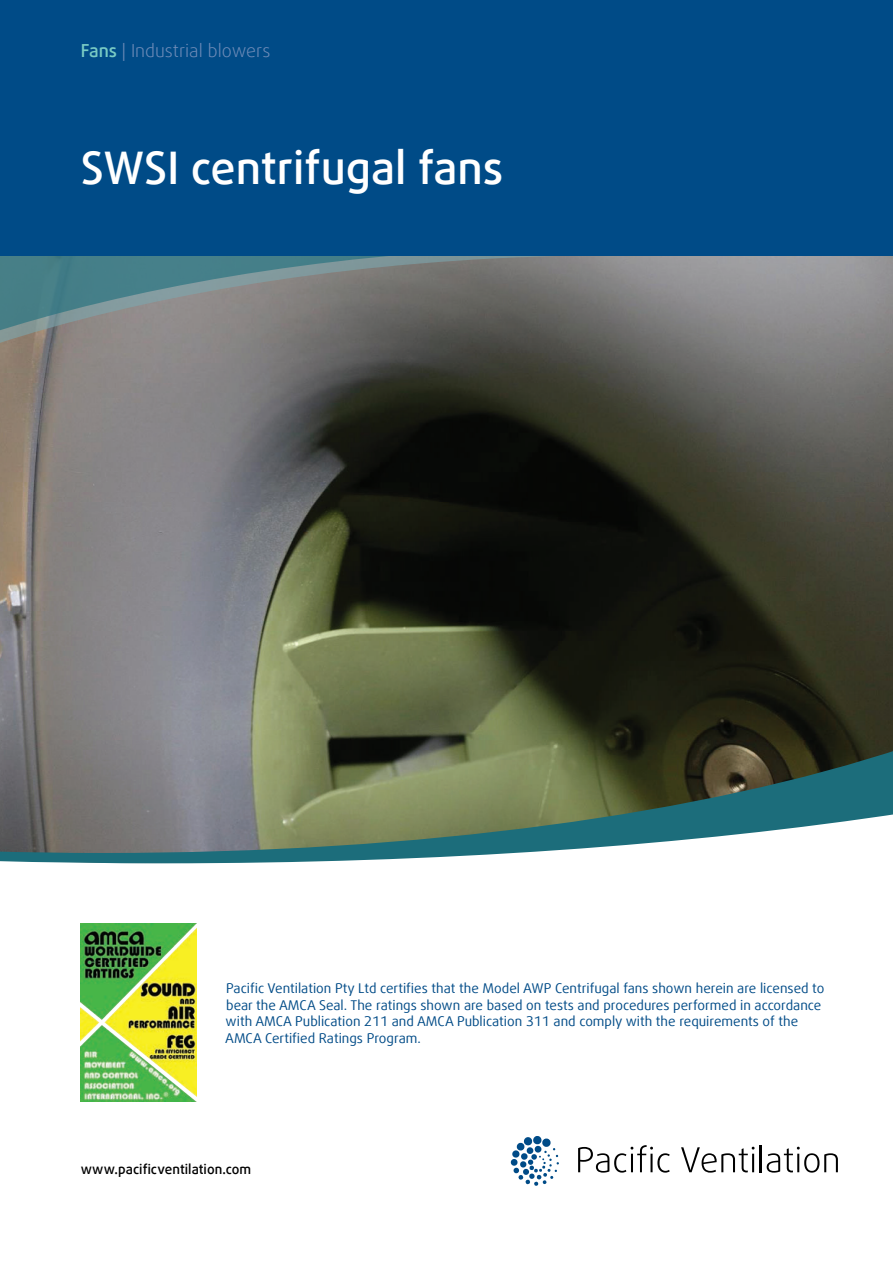
<style>
.page{position:relative;width:893px;height:1263px;background:#fff}
.page>*{position:absolute;margin:0;border:0;box-sizing:border-box;transform-origin:0 0}
.t1{font:500 45px "Daxline Offc Pro";color:#fff}
.t2{font:300 18px "Daxline Offc Pro";color:#6f8cb8}
.t3{font:13.5px/16.5px "Daxline Offc Pro";color:#004b87}
.t4{font:500 13.5px "Daxline Offc Pro";letter-spacing:.005em;color:#000}
.s1{font-weight:500;color:#79cbc4}
</style>
<div class="page">
<img style="left:0;top:255px;width:893px;height:492px">
<svg style="left:0;top:747px;width:893px;height:116px;background:#6d8175"></svg>
<svg style="left:0;top:255px;width:577px;height:99px;background:#6e6c69"></svg>
<svg style="left:0;top:255px;width:567px;height:90px;background:#6a797a"></svg>
<svg style="left:510px;top:1136px;width:49px;height:50px"></svg>
<svg style="left:578px;top:1145px;width:92px;height:27px"></svg>
<svg style="left:681px;top:1147px;width:73px;height:25px"></svg>
<hr style="left:760px;top:1145px;width:2px;height:27px;background:#000">
<svg style="left:767px;top:1147px;width:71px;height:25px"></svg>
<div style="left:0;top:0;width:893px;height:255px;background:#004b87"></div>
<img style="left:81px;top:924px;width:115px;height:178px">
<h2 class="t2" style="left:81px;top:38px;width:191px"><span class="s1">Fans</span> | Industrial blowers</h2>
<h1 class="t1" style="left:81px;top:138px;width:424px">SWSI centrifugal fans</h1>
<p class="t3" style="left:225px;top:980px;width:601px">Pacific Ventilation Pty Ltd certifies that the Model AWP Centrifugal fans shown herein are licensed to bear the AMCA Seal. The ratings shown are based on tests and procedures performed in accordance with AMCA Publication 211 and AMCA Publication 311 and comply with the requirements of the AMCA Certified Ratings Program.</p>
<p class="t4" style="left:81px;top:1160px;width:172px">www.pacificventilation.com</p>
</div>
